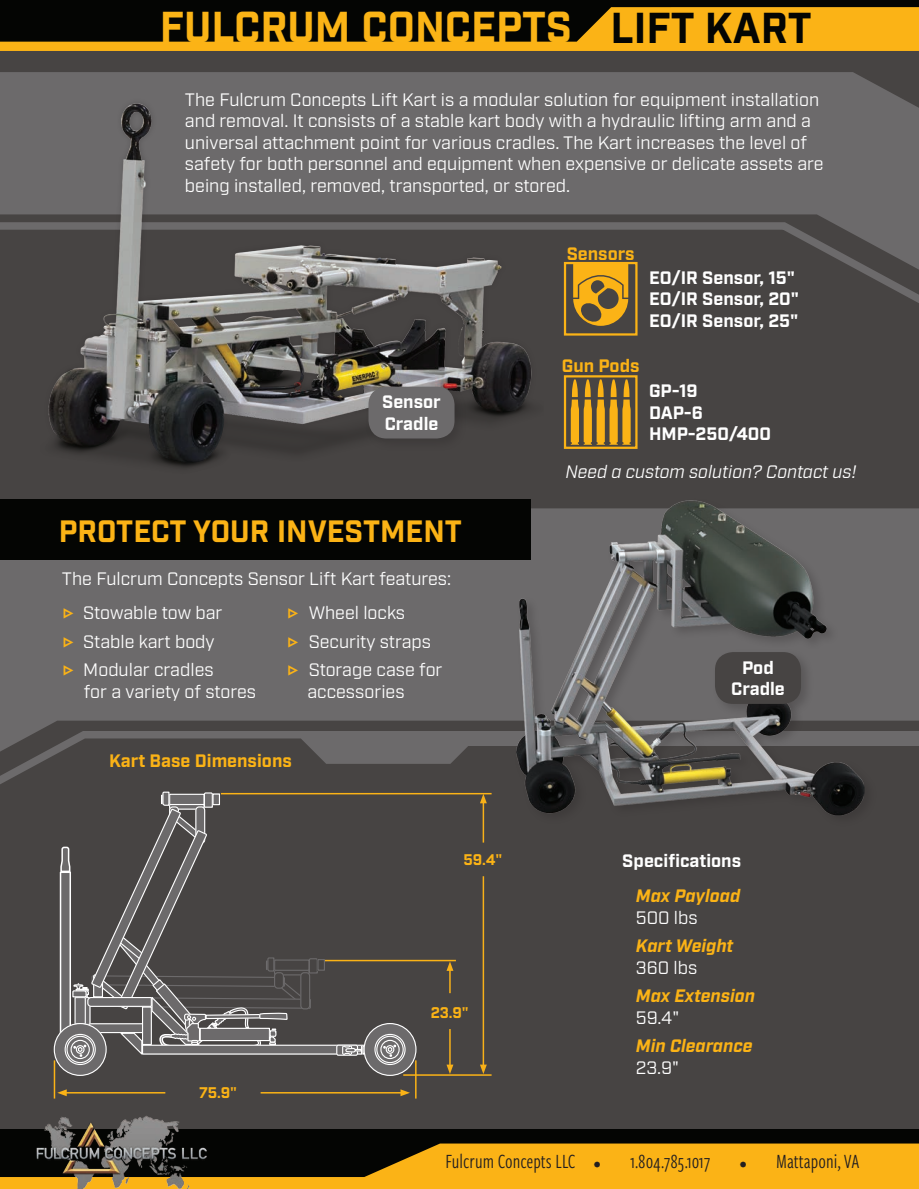
<style>
.page{position:relative;width:919px;height:1189px;background:#474443}
.page>*{position:absolute;margin:0;border:0;box-sizing:border-box;transform-origin:0 0}
.t1{font:42px "Industry Inc Base";color:#fbb416}
.t2{font:30px "Industry Inc Base";color:#fbb316}
.t3{font:21px "Freight Sans Cmp Pro";color:#231f20}
.t4{font:18px/21.6px "Industry";color:#fff}
.t5{font:700 18px/21.6px "Industry";color:#fff}
.t6{font:italic 700 18px "Industry";color:#fbb316}
.t7{font:700 18px "Industry";color:#fbb316}
.t8{font:italic 18px "Industry";color:#fff}
.t9{font:15px "Industry Inc Base";color:#fbb316}
.s1{color:#040503}
.s2{font-family:"Freight Sans Cmp Pro";color:#fbb316}
.s3{font-size:15px}
</style>
<div class="page">
<div style="left:0;top:508px;width:919px;height:223px;background:#6c6a6b"></div>
<div style="left:0;top:1129px;width:919px;height:60px;background:#040503"></div>
<div style="left:0;top:499px;width:530px;height:61px;background:#040503"></div>
<div style="left:0;top:72px;width:919px;height:146px;background:#6c6a6b"></div>
<svg style="left:0;top:218px;width:919px;height:85px"></svg>
<img style="left:44px;top:1115px;width:135px;height:28px">
<svg style="left:0;top:731px;width:919px;height:53px"></svg>
<img style="left:20px;top:102px;width:523px;height:366px">
<div style="left:514px;top:497px;width:363px;height:330px;background:#231f20;opacity:.25"></div>
<img style="left:517px;top:500px;width:348px;height:315px">
<div style="left:317px;top:959px;width:8px;height:12px;border:1px solid #6c6a6b"></div>
<div style="left:142px;top:1045px;width:224px;height:9px;background:#6c6a6b"></div>
<div style="left:142px;top:1045px;width:224px;height:9px;border:1px solid #fff"></div>
<svg style="left:54px;top:1023px;width:52px;height:53px"></svg>
<svg style="left:65px;top:1034px;width:31px;height:31px"></svg>
<div style="left:65px;top:1034px;width:31px;height:31px;border:1px solid #fff;border-radius:50%"></div>
<svg style="left:67px;top:1036px;width:27px;height:27px"></svg>
<div style="left:66px;top:1036px;width:28px;height:27px;border:1px solid #fff;border-radius:50%"></div>
<div style="left:71px;top:1040px;width:19px;height:19px;border:1px solid #fff;border-radius:50%"></div>
<svg style="left:364px;top:1023px;width:52px;height:53px"></svg>
<div style="left:363px;top:1023px;width:53px;height:53px;border:1px solid #fff;border-radius:50%"></div>
<svg style="left:375px;top:1034px;width:30px;height:31px"></svg>
<div style="left:374px;top:1034px;width:32px;height:31px;border:1px solid #fff;border-radius:50%"></div>
<svg style="left:376px;top:1036px;width:27px;height:27px"></svg>
<div style="left:376px;top:1036px;width:28px;height:27px;border:1px solid #fff;border-radius:50%"></div>
<div style="left:380px;top:1040px;width:19px;height:19px;background:#777677;border-radius:50%"></div>
<div style="left:380px;top:1040px;width:20px;height:19px;border:1px solid #fff;border-radius:50%"></div>
<svg style="left:382px;top:1026px;width:34px;height:34px"></svg>
<div style="left:336px;top:1045px;width:22px;height:10px;background:#6c6a6b;border-radius:2px"></div>
<div style="left:336px;top:1045px;width:22px;height:11px;border:1px solid #fff;border-radius:2px"></div>
<svg style="left:341px;top:1045px;width:24px;height:11px"></svg>
<svg style="left:60px;top:791px;width:258px;height:267px"></svg>
<hr style="left:449px;top:1029px;width:2px;height:38px;background:#f8b118">
<svg style="left:446px;top:1065px;width:7px;height:9px"></svg>
<hr style="left:221px;top:793px;width:270px;height:1px;background:#fbb316">
<hr style="left:403px;top:1074px;width:88px;height:2px;background:#fbb316">
<hr style="left:483px;top:801px;width:1px;height:42px;background:#f8b118">
<svg style="left:480px;top:794px;width:7px;height:9px"></svg>
<hr style="left:483px;top:876px;width:1px;height:191px;background:#f8b118">
<svg style="left:480px;top:1065px;width:7px;height:9px"></svg>
<hr style="left:415px;top:1060px;width:1px;height:38px;background:#fbb316">
<hr style="left:325px;top:960px;width:131px;height:1px;background:#fab316">
<hr style="left:449px;top:968px;width:2px;height:25px;background:#f8b118">
<svg style="left:446px;top:961px;width:7px;height:10px"></svg>
<hr style="left:64px;top:1092px;width:101px;height:1px;background:#fbb316">
<svg style="left:57px;top:1089px;width:10px;height:7px"></svg>
<hr style="left:261px;top:1092px;width:142px;height:1px;background:#fbb316">
<svg style="left:400px;top:1089px;width:10px;height:7px"></svg>
<hr style="left:54px;top:1060px;width:1px;height:38px;background:#fbb316">
<div style="left:365px;top:383px;width:102px;height:69px;background:#231f20;opacity:.25"></div>
<div style="left:368px;top:387px;width:86px;height:51px;background:#6c6a6b;border-radius:18px"></div>
<div style="left:711px;top:649px;width:103px;height:68px;background:#231f20;opacity:.25"></div>
<div style="left:715px;top:652px;width:86px;height:52px;background:#474443;border-radius:18px"></div>
<svg style="left:563px;top:375px;width:75px;height:74px"></svg>
<svg style="left:563px;top:261px;width:76px;height:75px"></svg>
<svg style="left:0;top:0;width:919px;height:51px;background:#6c4e0b"></svg>
<svg style="left:0;top:1143px;width:919px;height:46px"></svg>
<h1 class="t1" style="left:160px;top:2px;width:653px">FULCRUM CONCEPTS <span class="s1">LIFT KART</span></h1>
<p class="t4" style="left:185px;top:89px;width:640px">The Fulcrum Concepts Lift Kart is a modular solution for equipment installation and removal. It consists of a stable kart body with a hydraulic lifting arm and a universal attachment point for various cradles. The Kart increases the level of safety for both personnel and equipment when expensive or delicate assets are being installed, removed, transported, or stored.</p>
<p class="t5" style="left:382px;top:392px;width:60px">Sensor<br>Cradle</p>
<h2 class="t2" style="left:59px;top:513px;width:405px">PROTECT YOUR INVESTMENT</h2>
<p class="t4" style="left:62px;top:568px;width:391px">The Fulcrum Concepts Sensor Lift Kart features:</p>
<p class="t4" style="left:61px;top:599px;width:163px;line-height:28.3px"><span class="s2">B</span> Stowable tow bar<br><span class="s2">B</span> Stable kart body<br><span class="s2">B</span> Modular cradles</p>
<p class="t4" style="left:84px;top:681px;width:174px">for a variety of stores</p>
<p class="t4" style="left:286px;top:599px;width:158px;line-height:28.3px"><span class="s2">B</span> Wheel locks<br><span class="s2">B</span> Security straps<br><span class="s2">B</span> Storage case for</p>
<p class="t4" style="left:307px;top:681px;width:99px">accessories</p>
<p class="t7" style="left:109px;top:750px;width:184px">Kart Base Dimensions</p>
<p class="t7" style="left:567px;top:243px;width:70px">Sensors</p>
<p class="t5" style="left:649px;top:268px;width:151px">EO/IR Sensor, 15"<br>EO/IR Sensor, 20"<br>EO/IR Sensor, 25"</p>
<p class="t7" style="left:562px;top:355px;width:79px">Gun Pods</p>
<p class="t5" style="left:649px;top:381px;width:123px">GP-19<br>DAP-6<br>HMP-250/400</p>
<p class="t8" style="left:565px;top:461px;width:293px">Need a custom solution? Contact us!</p>
<p class="t5" style="left:731px;top:658px;width:55px;text-align:center">Pod<br>Cradle</p>
<p class="t9" style="left:199px;top:1084px;width:39px">75.9"</p>
<p class="t9" style="left:463px;top:850px;width:40px">59.4"</p>
<p class="t5" style="left:622px;top:851px;width:120px">Specifications</p>
<p class="t6" style="left:636px;top:885px;width:106px">Max Payload</p>
<p class="t4" style="left:636px;top:907px;width:63px">500 lbs</p>
<p class="t6" style="left:636px;top:935px;width:99px">Kart Weight</p>
<p class="t4" style="left:636px;top:957px;width:63px">360 lbs</p>
<p class="t6" style="left:636px;top:985px;width:121px">Max Extension</p>
<p class="t4" style="left:636px;top:1007px;width:45px">59.4"</p>
<p class="t6" style="left:636px;top:1035px;width:118px">Min Clearance</p>
<p class="t4" style="left:636px;top:1057px;width:45px">23.9"</p>
<p class="t9" style="left:431px;top:1003px;width:39px">23.9"</p>
<p class="t3" style="left:445px;top:1147px;width:157px">Fulcrum Concepts LLC <span class="s3">•</span></p>
<p class="t3" style="left:630px;top:1147px;width:82px">1.804.785.1017</p>
<p class="t3" style="left:740px;top:1147px;width:121px"><span class="s3">•</span> Mattaponi, VA</p>
</div>
